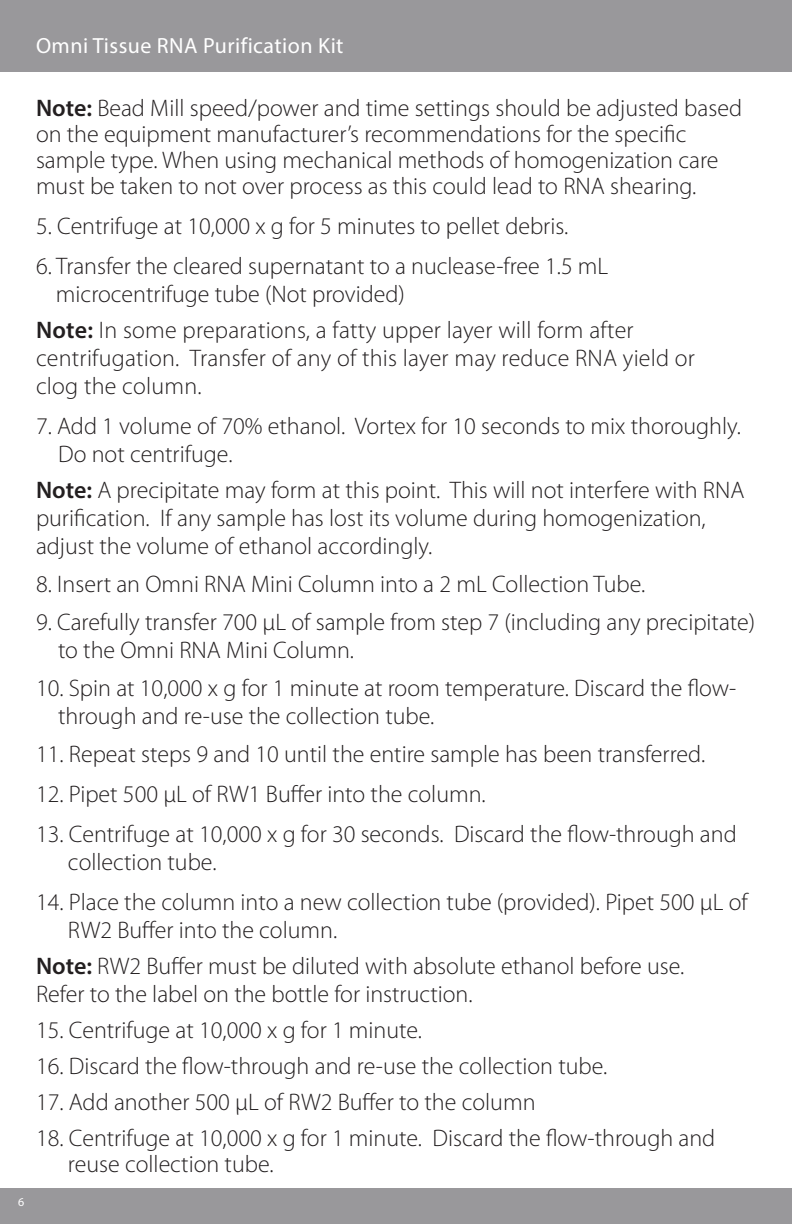
<style>
.page{position:relative;width:792px;height:1224px;background:#fff}
.page>*{position:absolute;margin:0;border:0;box-sizing:border-box;transform-origin:0 0}
.t1{font:300 24px/28px "Myriad Pro";color:#231f20}
.t2{font:22px "Myriad Pro";letter-spacing:.02em;color:#fff}
.t3{font:12px "Myriad Pro";color:#fff}
.s1{font-weight:600}
</style>
<div class="page">
<div style="left:0;top:0;width:792px;height:72px;background:#99989b"></div>
<div style="left:0;top:1188px;width:792px;height:36px;background:#99989b"></div>
<p class="t2" style="left:36px;top:32px;width:309px">Omni Tissue RNA Purification Kit</p>
<p class="t3" style="left:18px;top:1195px;width:8px">6</p>
<p class="t1" style="left:36px;top:95px;width:708px;line-height:26px"><span class="s1">Note:</span> Bead Mill speed/power and time settings should be adjusted based on the equipment manufacturer’s recommendations for the specific sample type. When using mechanical methods of homogenization care must be taken to not over process as this could lead to RNA shearing.</p>
<p class="t1" style="left:36px;top:212px;width:534px">5. Centrifuge at 10,000 x g for 5 minutes to pellet debris.</p>
<p class="t1" style="left:36px;top:252px;width:574px">6. Transfer the cleared supernatant to a nuclease-free 1.5 mL</p>
<p class="t1" style="left:56px;top:280px;width:350px">microcentrifuge tube (Not provided)</p>
<p class="t1" style="left:36px;top:316px;width:661px"><span class="s1">Note:</span> In some preparations, a fatty upper layer will form after centrifugation. Transfer of any of this layer may reduce RNA yield or clog the column.</p>
<p class="t1" style="left:58px;top:412px;width:685px;text-indent:-22px">7. Add 1 volume of 70% ethanol. Vortex for 10 seconds to mix thoroughly.<br>Do not centrifuge.</p>
<p class="t1" style="left:36px;top:476px;width:710px"><span class="s1">Note:</span> A precipitate may form at this point. This will not interfere with RNA purification. If any sample has lost its volume during homogenization, adjust the volume of ethanol accordingly.</p>
<p class="t1" style="left:36px;top:570px;width:611px">8. Insert an Omni RNA Mini Column into a 2 mL Collection Tube.</p>
<p class="t1" style="left:58px;top:608px;width:699px;text-indent:-22px">9. Carefully transfer 700 µL of sample from step 7 (including any precipitate) to the Omni RNA Mini Column.</p>
<p class="t1" style="left:58px;top:674px;width:680px;text-indent:-22px">10. Spin at 10,000 x g for 1 minute at room temperature. Discard the flow&shy;through and re-use the collection tube.</p>
<p class="t1" style="left:36px;top:740px;width:671px">11. Repeat steps 9 and 10 until the entire sample has been transferred.</p>
<p class="t1" style="left:36px;top:780px;width:451px">12. Pipet 500 µL of RW1 Buffer into the column.</p>
<p class="t1" style="left:36px;top:820px;width:702px">13. Centrifuge at 10,000 x g for 30 seconds. Discard the flow-through and</p>
<p class="t1" style="left:68px;top:848px;width:150px">collection tube.</p>
<p class="t1" style="left:68px;top:888px;width:681px;text-indent:-32px">14. Place the column into a new collection tube (provided). Pipet 500 µL of<br>RW2 Buffer into the column.</p>
<p class="t1" style="left:36px;top:952px;width:650px"><span class="s1">Note:</span> RW2 Buffer must be diluted with absolute ethanol before use.</p>
<p class="t1" style="left:36px;top:980px;width:438px">Refer to the label on the bottle for instruction.</p>
<p class="t1" style="left:36px;top:1016px;width:388px">15. Centrifuge at 10,000 x g for 1 minute.</p>
<p class="t1" style="left:36px;top:1052px;width:573px">16. Discard the flow-through and re-use the collection tube.</p>
<p class="t1" style="left:36px;top:1088px;width:501px">17. Add another 500 µL of RW2 Buffer to the column</p>
<p class="t1" style="left:68px;top:1125px;width:649px;line-height:26px;text-indent:-32px">18. Centrifuge at 10,000 x g for 1 minute. Discard the flow-through and reuse collection tube.</p>
</div>
